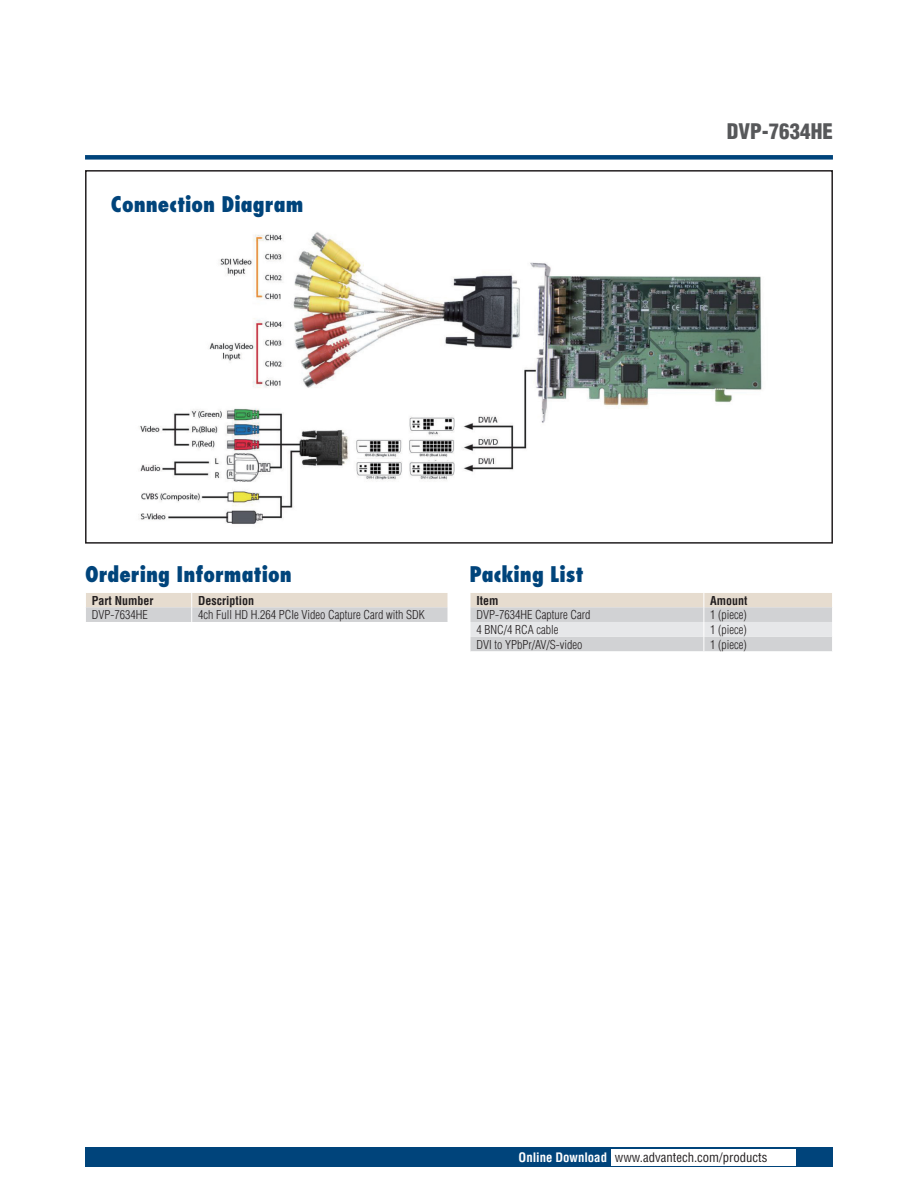
<style>
.page{position:relative;width:918px;height:1188px;background:#fff}
.page>*{position:absolute;margin:0;border:0;box-sizing:border-box;transform-origin:0 0}
.t1{font:800 condensed 21px "Futura";color:#00447b}
.t2{font:900 condensed 21px "Helvetica";color:#57585a}
.t3{font:condensed 12.75px "Helvetica";color:#231f20}
.t4{font:300 condensed 12px "Helvetica";color:#231f20}
.t5{font:700 condensed 12px "Helvetica";color:#231f20}
.s1{font-weight:700;color:#fff}
</style>
<div class="page">
<div style="left:85px;top:155px;width:748px;height:5px;background:#00447b"></div>
<div style="left:85px;top:1147px;width:748px;height:20px;background:#00447b"></div>
<div style="left:611px;top:1149px;width:184px;height:16px;background:#fff"></div>
<svg style="left:86px;top:593px;width:362px;height:29px;background:#dbd7d1"></svg>
<svg style="left:470px;top:593px;width:362px;height:58px;background:#dbdad8"></svg>
<div style="left:85px;top:170px;width:748px;height:374px;background:#fff;border:2px solid #231f20"></div>
<img style="left:138px;top:232px;width:624px;height:292px">
<h1 class="t1" style="left:111px;top:191px;width:194px">Connection Diagram</h1>
<h1 class="t2" style="left:727px;top:119px;width:108px">DVP-7634HE</h1>
<h1 class="t1" style="left:85px;top:561px;width:208px">Ordering Information</h1>
<p class="t5" style="left:92px;top:593px;width:63px">Part Number</p>
<p class="t5" style="left:198px;top:593px;width:57px">Description</p>
<p class="t4" style="left:92px;top:608px;width:57px">DVP-7634HE</p>
<p class="t4" style="left:198px;top:608px;width:228px">4ch Full HD H.264 PCIe Video Capture Card with SDK</p>
<h1 class="t1" style="left:470px;top:561px;width:116px">Packing List</h1>
<p class="t5" style="left:476px;top:593px;width:24px">Item</p>
<p class="t5" style="left:710px;top:593px;width:39px">Amount</p>
<p class="t4" style="left:476px;top:608px;width:115px">DVP-7634HE Capture Card</p>
<p class="t4" style="left:710px;top:608px;width:38px">1 (piece)</p>
<p class="t4" style="left:476px;top:623px;width:83px">4 BNC/4 RCA cable</p>
<p class="t4" style="left:710px;top:623px;width:38px">1 (piece)</p>
<p class="t4" style="left:476px;top:637px;width:108px">DVI to YPbPr/AV/S-video</p>
<p class="t4" style="left:710px;top:637px;width:38px">1 (piece)</p>
<p class="t3" style="left:519px;top:1150px;width:250px"><span class="s1">Online Download</span> www.advantech.com/products</p>
</div>
